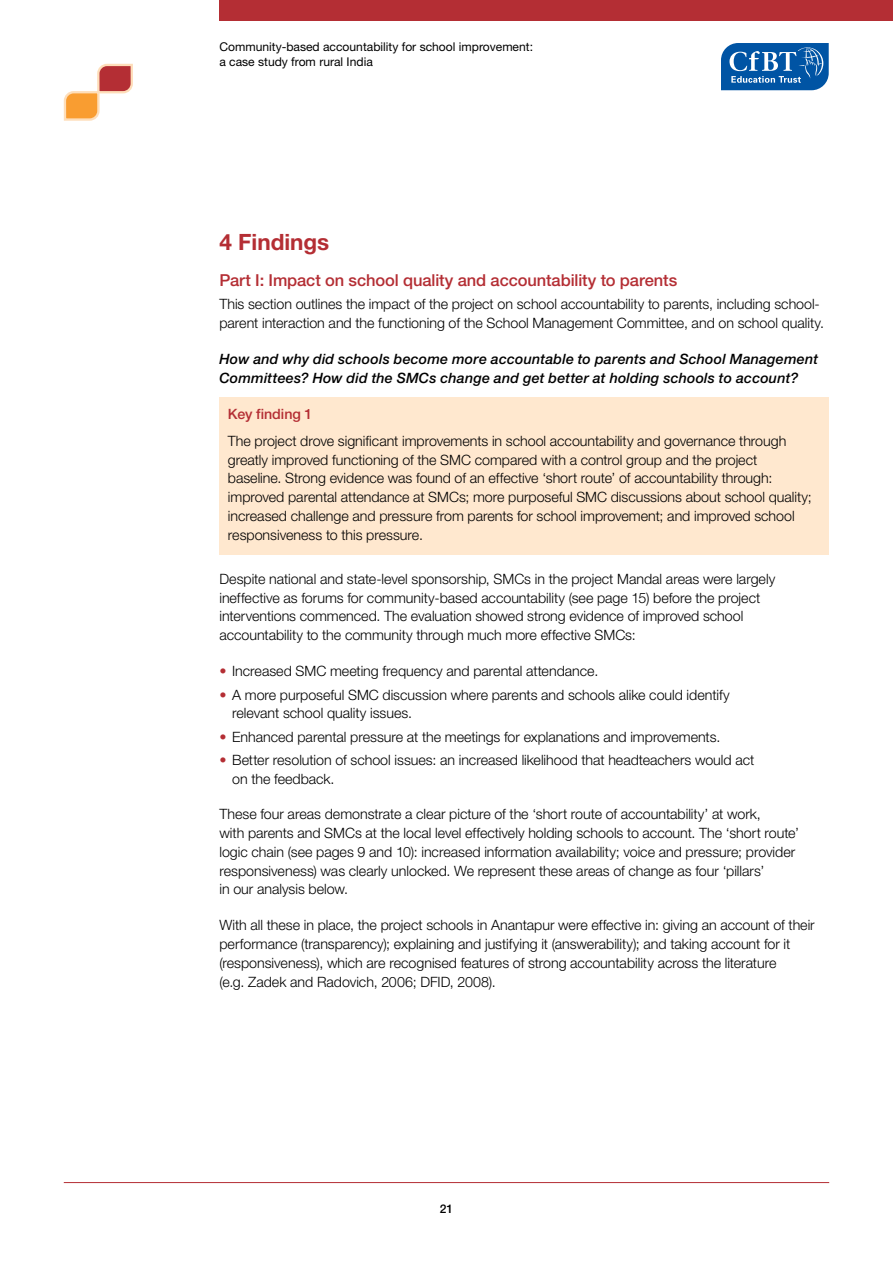
<style>
.page{position:relative;width:893px;height:1263px;background:#fff}
.page>*{position:absolute;margin:0;border:0;box-sizing:border-box;transform-origin:0 0}
.t1{font:700 22.5px "Helvetica Neue LT Std";color:#b42e34}
.t2{font:500 16.5px "Helvetica Neue LT Std";letter-spacing:-.005em;color:#b42e34}
.t3{font:300 14.25px/18.8px "Helvetica Neue LT Std";color:#000}
.t4{font:italic 500 14.25px/18.8px "Helvetica Neue LT Std";letter-spacing:.01em;color:#000}
.t5{font:500 14.25px "Helvetica Neue LT Std";letter-spacing:-.005em;color:#b42e34}
.t6{font:12.15px/15.1px "Helvetica Neue LT Std";color:#000}
.t7{font:500 12px "Helvetica Neue LT Std";color:#000}
.s1{color:#b42e34}
</style>
<div class="page">
<div style="left:219px;top:397px;width:610px;height:157px;background:#ffe8cf"></div>
<svg style="left:721px;top:43px;width:108px;height:47px;background:#2c71b3"></svg>
<svg style="left:63px;top:63px;width:70px;height:58px"></svg>
<div style="left:219px;top:0;width:674px;height:20px;background:#b42e34"></div>
<hr style="left:64px;top:1182px;width:765px;height:1px;background:#b42e34">
<p class="t6" style="left:219px;top:39px;width:315px">Community-based accountability for school improvement: a case study from rural India</p>
<h1 class="t1" style="left:219px;top:228px;width:111px">4 Findings</h1>
<p class="t2" style="left:219px;top:270px;width:459px">Part I: Impact on school quality and accountability to parents</p>
<p class="t3" style="left:219px;top:294px;width:606px">This section outlines the impact of the project on school accountability to parents, including school&shy;parent interaction and the functioning of the School Management Committee, and on school quality.</p>
<p class="t4" style="left:219px;top:349px;width:600px">How and why did schools become more accountable to parents and School Management<br>Committees? How did the SMCs change and get better at holding schools to account?</p>
<p class="t5" style="left:228px;top:405px;width:86px">Key finding 1</p>
<p class="t3" style="left:228px;top:431px;width:585px">The project drove significant improvements in school accountability and governance through greatly improved functioning of the SMC compared with a control group and the project baseline. Strong evidence was found of an effective ‘short route’ of accountability through: improved parental attendance at SMCs; more purposeful SMC discussions about school quality; increased challenge and pressure from parents for school improvement; and improved school responsiveness to this pressure.</p>
<p class="t3" style="left:219px;top:569px;width:557px">Despite national and state-level sponsorship, SMCs in the project Mandal areas were largely ineffective as forums for community-based accountability (see page 15) before the project interventions commenced. The evaluation showed strong evidence of improved school accountability to the community through much more effective SMCs:</p>
<p class="t3" style="left:219px;top:661px;width:380px"><span class="s1">•</span> Increased SMC meeting frequency and parental attendance.</p>
<p class="t3" style="left:232px;top:685px;width:499px;text-indent:-13px"><span class="s1">•</span> A more purposeful SMC discussion where parents and schools alike could identify relevant school quality issues.</p>
<p class="t3" style="left:219px;top:727px;width:502px"><span class="s1">•</span> Enhanced parental pressure at the meetings for explanations and improvements.</p>
<p class="t3" style="left:232px;top:750px;width:524px;text-indent:-13px"><span class="s1">•</span> Better resolution of school issues: an increased likelihood that headteachers would act on the feedback.</p>
<p class="t3" style="left:219px;top:804px;width:581px">These four areas demonstrate a clear picture of the ‘short route of accountability’ at work,<br>with parents and SMCs at the local level effectively holding schools to account. The ‘short route’ logic chain (see pages 9 and 10): increased information availability; voice and pressure; provider responsiveness) was clearly unlocked. We represent these areas of change as four ‘pillars’<br>in our analysis below.</p>
<p class="t3" style="left:219px;top:915px;width:597px">With all these in place, the project schools in Anantapur were effective in: giving an account of their performance (transparency); explaining and justifying it (answerability); and taking account for it (responsiveness), which are recognised features of strong accountability across the literature<br>(e.g. Zadek and Radovich, 2006; DFID, 2008).</p>
<p class="t7" style="left:440px;top:1202px;width:15px">21</p>
</div>
